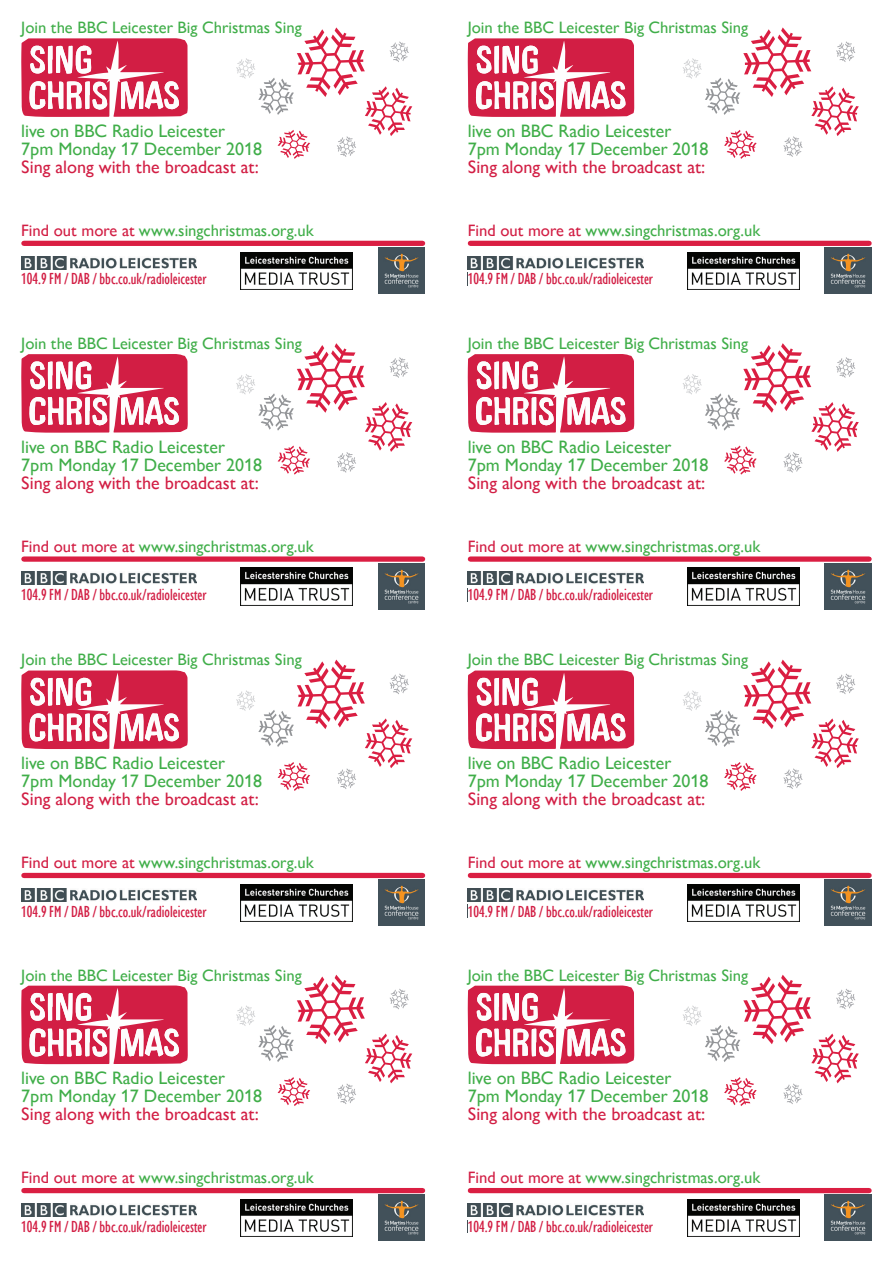
<style>
.page{position:relative;width:893px;height:1263px;background:#fff}
.page>*{position:absolute;margin:0;border:0;box-sizing:border-box;transform-origin:0 0}
.t1{font:500 18px/18px "Gill Sans Nova";color:#40ae49}
.t2{font:500 18px "Gill Sans Nova";color:#d21e44}
.t3{font:500 16.5px "Gill Sans Nova";color:#40ae49}
.t4{font:500 condensed 16.5px "Gill Sans Nova";color:#d21e44}
.s1{color:#d21e44}
</style>
<div class="page">
<svg style="left:21px;top:41px;width:167px;height:76px"></svg>
<div style="left:24px;top:241px;width:399px;height:5px;background:#da1e42"></div>
<svg style="left:236px;top:27px;width:176px;height:132px"></svg>
<img style="left:21px;top:256px;width:176px;height:13px">
<img style="left:378px;top:247px;width:47px;height:47px">
<img style="left:241px;top:252px;width:112px;height:38px">
<svg style="left:21px;top:357px;width:167px;height:76px"></svg>
<div style="left:24px;top:556px;width:399px;height:6px;background:#da1e42"></div>
<svg style="left:236px;top:343px;width:176px;height:132px"></svg>
<img style="left:21px;top:572px;width:176px;height:13px">
<img style="left:378px;top:563px;width:47px;height:46px">
<img style="left:241px;top:568px;width:112px;height:37px">
<svg style="left:21px;top:673px;width:167px;height:76px"></svg>
<div style="left:24px;top:873px;width:399px;height:5px;background:#da1e42"></div>
<svg style="left:236px;top:659px;width:176px;height:132px"></svg>
<img style="left:21px;top:888px;width:176px;height:13px">
<img style="left:378px;top:879px;width:47px;height:47px">
<img style="left:241px;top:884px;width:112px;height:38px">
<svg style="left:21px;top:988px;width:167px;height:76px"></svg>
<div style="left:24px;top:1188px;width:399px;height:5px;background:#da1e42"></div>
<svg style="left:236px;top:975px;width:176px;height:131px"></svg>
<img style="left:21px;top:1203px;width:176px;height:13px">
<img style="left:378px;top:1194px;width:47px;height:47px">
<img style="left:241px;top:1199px;width:112px;height:38px">
<svg style="left:468px;top:41px;width:166px;height:76px"></svg>
<div style="left:470px;top:241px;width:399px;height:5px;background:#da1e42"></div>
<svg style="left:683px;top:27px;width:176px;height:132px"></svg>
<img style="left:468px;top:256px;width:175px;height:13px">
<img style="left:825px;top:247px;width:46px;height:47px">
<img style="left:687px;top:252px;width:112px;height:38px">
<svg style="left:468px;top:357px;width:166px;height:76px"></svg>
<div style="left:470px;top:556px;width:399px;height:6px;background:#da1e42"></div>
<svg style="left:683px;top:343px;width:176px;height:132px"></svg>
<img style="left:468px;top:572px;width:175px;height:13px">
<img style="left:825px;top:563px;width:46px;height:46px">
<img style="left:687px;top:568px;width:112px;height:37px">
<svg style="left:468px;top:673px;width:166px;height:76px"></svg>
<div style="left:470px;top:873px;width:399px;height:5px;background:#da1e42"></div>
<svg style="left:683px;top:659px;width:176px;height:132px"></svg>
<img style="left:468px;top:888px;width:175px;height:13px">
<img style="left:825px;top:879px;width:46px;height:47px">
<img style="left:687px;top:884px;width:112px;height:38px">
<svg style="left:468px;top:988px;width:166px;height:76px"></svg>
<div style="left:470px;top:1188px;width:399px;height:5px;background:#da1e42"></div>
<svg style="left:683px;top:975px;width:176px;height:131px"></svg>
<img style="left:468px;top:1203px;width:175px;height:13px">
<img style="left:825px;top:1194px;width:46px;height:47px">
<img style="left:687px;top:1199px;width:112px;height:38px">
<p class="t3" style="left:21px;top:18px;width:282px">Join the BBC Leicester Big Christmas Sing</p>
<p class="t1" style="left:21px;top:122px;width:242px">live on BBC Radio Leicester<br>7pm Monday 17 December 2018</p>
<p class="t2" style="left:21px;top:156px;width:239px">Sing along with the broadcast at:</p>
<p class="t3" style="left:21px;top:220px;width:294px"><span class="s1">Find out more at</span> www.singchristmas.org.uk</p>
<p class="t4" style="left:21px;top:268px;width:187px">104.9 FM / DAB / bbc.co.uk/radioleicester</p>
<p class="t3" style="left:21px;top:333px;width:282px">Join the BBC Leicester Big Christmas Sing</p>
<p class="t1" style="left:21px;top:437px;width:242px">live on BBC Radio Leicester<br>7pm Monday 17 December 2018</p>
<p class="t2" style="left:21px;top:472px;width:239px">Sing along with the broadcast at:</p>
<p class="t3" style="left:21px;top:536px;width:294px"><span class="s1">Find out more at</span> www.singchristmas.org.uk</p>
<p class="t4" style="left:21px;top:584px;width:187px">104.9 FM / DAB / bbc.co.uk/radioleicester</p>
<p class="t3" style="left:21px;top:650px;width:282px">Join the BBC Leicester Big Christmas Sing</p>
<p class="t1" style="left:21px;top:754px;width:242px">live on BBC Radio Leicester<br>7pm Monday 17 December 2018</p>
<p class="t2" style="left:21px;top:788px;width:239px">Sing along with the broadcast at:</p>
<p class="t3" style="left:21px;top:852px;width:294px"><span class="s1">Find out more at</span> www.singchristmas.org.uk</p>
<p class="t4" style="left:21px;top:900px;width:187px">104.9 FM / DAB / bbc.co.uk/radioleicester</p>
<p class="t3" style="left:21px;top:965px;width:282px">Join the BBC Leicester Big Christmas Sing</p>
<p class="t1" style="left:21px;top:1069px;width:242px">live on BBC Radio Leicester<br>7pm Monday 17 December 2018</p>
<p class="t2" style="left:21px;top:1103px;width:239px">Sing along with the broadcast at:</p>
<p class="t3" style="left:21px;top:1167px;width:294px"><span class="s1">Find out more at</span> www.singchristmas.org.uk</p>
<p class="t4" style="left:21px;top:1215px;width:187px">104.9 FM / DAB / bbc.co.uk/radioleicester</p>
<p class="t3" style="left:468px;top:18px;width:282px">Join the BBC Leicester Big Christmas Sing</p>
<p class="t1" style="left:468px;top:122px;width:242px">live on BBC Radio Leicester<br>7pm Monday 17 December 2018</p>
<p class="t2" style="left:468px;top:156px;width:239px">Sing along with the broadcast at:</p>
<p class="t3" style="left:468px;top:220px;width:294px"><span class="s1">Find out more at</span> www.singchristmas.org.uk</p>
<p class="t4" style="left:468px;top:268px;width:187px">104.9 FM / DAB / bbc.co.uk/radioleicester</p>
<p class="t3" style="left:468px;top:333px;width:282px">Join the BBC Leicester Big Christmas Sing</p>
<p class="t1" style="left:468px;top:437px;width:242px">live on BBC Radio Leicester<br>7pm Monday 17 December 2018</p>
<p class="t2" style="left:468px;top:472px;width:239px">Sing along with the broadcast at:</p>
<p class="t3" style="left:468px;top:536px;width:294px"><span class="s1">Find out more at</span> www.singchristmas.org.uk</p>
<p class="t4" style="left:468px;top:584px;width:187px">104.9 FM / DAB / bbc.co.uk/radioleicester</p>
<p class="t3" style="left:468px;top:650px;width:282px">Join the BBC Leicester Big Christmas Sing</p>
<p class="t1" style="left:468px;top:754px;width:242px">live on BBC Radio Leicester<br>7pm Monday 17 December 2018</p>
<p class="t2" style="left:468px;top:788px;width:239px">Sing along with the broadcast at:</p>
<p class="t3" style="left:468px;top:852px;width:294px"><span class="s1">Find out more at</span> www.singchristmas.org.uk</p>
<p class="t4" style="left:468px;top:900px;width:187px">104.9 FM / DAB / bbc.co.uk/radioleicester</p>
<p class="t3" style="left:468px;top:965px;width:282px">Join the BBC Leicester Big Christmas Sing</p>
<p class="t1" style="left:468px;top:1069px;width:242px">live on BBC Radio Leicester<br>7pm Monday 17 December 2018</p>
<p class="t2" style="left:468px;top:1103px;width:239px">Sing along with the broadcast at:</p>
<p class="t3" style="left:468px;top:1167px;width:294px"><span class="s1">Find out more at</span> www.singchristmas.org.uk</p>
<p class="t4" style="left:468px;top:1215px;width:187px">104.9 FM / DAB / bbc.co.uk/radioleicester</p>
</div>
